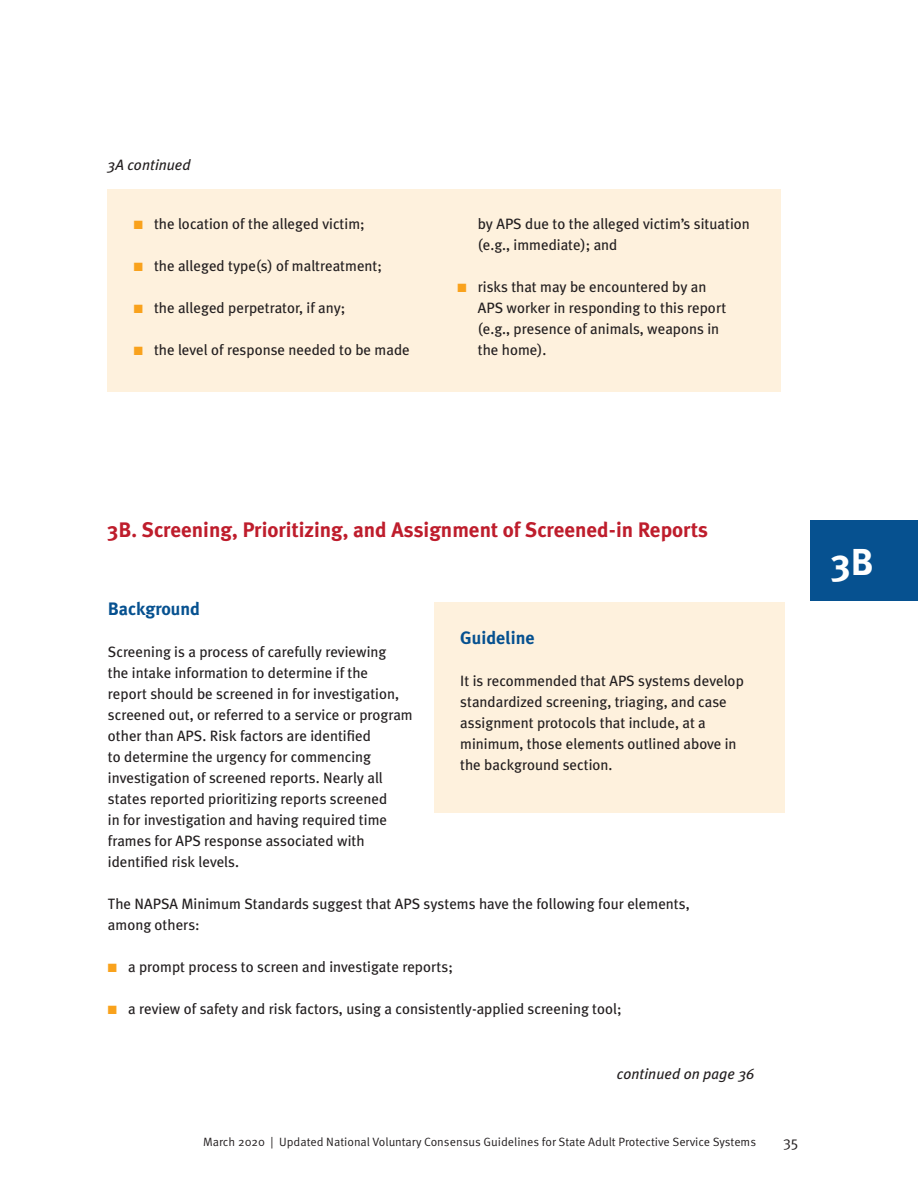
<style>
.page{position:relative;width:918px;height:1188px;background:#fff}
.page>*{position:absolute;margin:0;border:0;box-sizing:border-box;transform-origin:0 0}
.t1{font:700 37.5px "Meta Pro";color:#fff}
.t2{font:700 21px "Meta Plus";color:#be1d2c}
.t3{font:700 18px "Meta Plus";color:#065190}
.t4{font:15px/21px "Meta Plus";color:#231f20}
.t5{font:italic 15px "Meta Plus";color:#231f20}
.t6{font:15px "Meta Pro Norm";color:#231f20}
.t7{font:12px "Meta Pro Norm";color:#231f20}
.s1{color:#f9a21c}
</style>
<div class="page">
<div style="left:810px;top:520px;width:108px;height:82px;background:#065190"></div>
<div style="left:434px;top:602px;width:350px;height:210px;background:#fef1dd"></div>
<div style="left:108px;top:189px;width:673px;height:203px;background:#fef1dd"></div>
<p class="t5" style="left:108px;top:156px;width:85px">3A continued</p>
<p class="t4" style="left:134px;top:213px;width:232px"><span class="s1">■</span> the location of the alleged victim;</p>
<p class="t4" style="left:134px;top:255px;width:250px"><span class="s1">■</span> the alleged type(s) of maltreatment;</p>
<p class="t4" style="left:134px;top:297px;width:213px"><span class="s1">■</span> the alleged perpetrator, if any;</p>
<p class="t4" style="left:134px;top:339px;width:278px"><span class="s1">■</span> the level of response needed to be made</p>
<p class="t4" style="left:478px;top:213px;width:274px">by APS due to the alleged victim’s situation (e.g., immediate); and</p>
<p class="t4" style="left:478px;top:276px;width:250px;text-indent:-20px"><span class="s1">■</span> risks that may be encountered by an<br>APS worker in responding to this report (e.g., presence of animals, weapons in the home).</p>
<h2 class="t2" style="left:108px;top:517px;width:602px">3B. Screening, Prioritizing, and Assignment of Screened-in Reports</h2>
<p class="t3" style="left:108px;top:598px;width:94px">Background</p>
<p class="t4" style="left:108px;top:641px;width:306px">Screening is a process of carefully reviewing<br>the intake information to determine if the<br>report should be screened in for investigation, screened out, or referred to a service or program other than APS. Risk factors are identified<br>to determine the urgency for commencing investigation of screened reports. Nearly all states reported prioritizing reports screened<br>in for investigation and having required time frames for APS response associated with identified risk levels.</p>
<p class="t4" style="left:108px;top:893px;width:583px">The NAPSA Minimum Standards suggest that APS systems have the following four elements, among others:</p>
<p class="t4" style="left:108px;top:956px;width:346px"><span class="s1">■</span> a prompt process to screen and investigate reports;</p>
<p class="t4" style="left:108px;top:998px;width:515px"><span class="s1">■</span> a review of safety and risk factors, using a consistently-applied screening tool;</p>
<p class="t3" style="left:460px;top:627px;width:76px">Guideline</p>
<p class="t4" style="left:460px;top:670px;width:285px">It is recommended that APS systems develop standardized screening, triaging, and case assignment protocols that include, at a minimum, those elements outlined above in the background section.</p>
<p class="t5" style="left:617px;top:1065px;width:139px">continued on page 36</p>
<p class="t7" style="left:203px;top:1132px;width:554px">March 2020 | Updated National Voluntary Consensus Guidelines for State Adult Protective Service Systems</p>
<p class="t6" style="left:783px;top:1130px;width:17px">35</p>
<h1 class="t1" style="left:830px;top:533px;width:45px">3B</h1>
</div>
